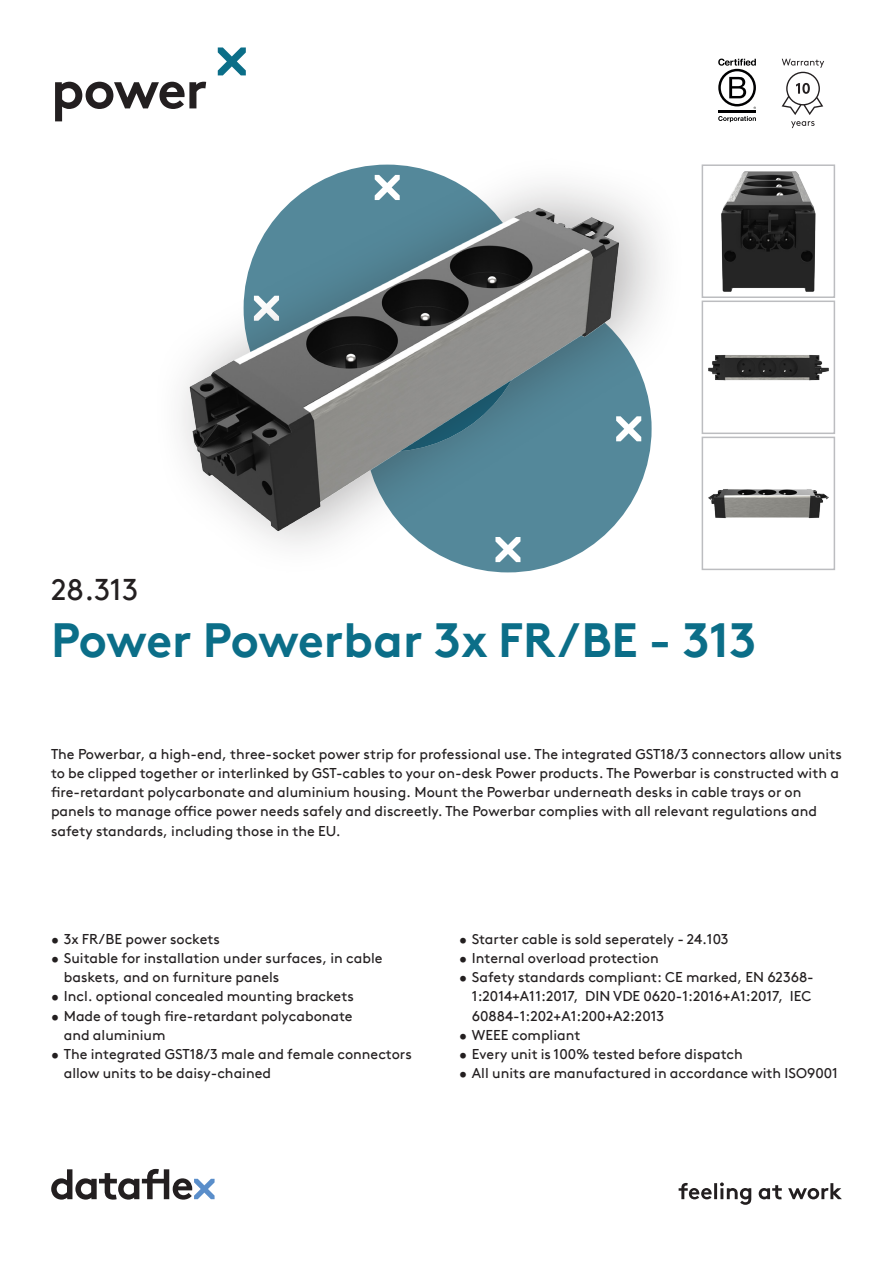
<style>
.page{position:relative;width:893px;height:1263px;background:#fff}
.page>*{position:absolute;margin:0;border:0;box-sizing:border-box;transform-origin:0 0}
.t1{font:700 54px "Brown Pro TT";letter-spacing:-.03em;color:#231f20}
.productnaam{font:700 48px "Brown Pro TT";color:#0b6e88}
.productnummer{font:30px "Brown Pro TT";color:#231f20}
.omschrijving{font:14.25px/19.2px "Brown Pro TT";color:#231f20}
</style>
<div class="page">
<svg style="left:51px;top:1169px;width:164px;height:30px"></svg>
<svg style="left:218px;top:47px;width:28px;height:28px"></svg>
<svg style="left:679px;top:1182px;width:163px;height:23px"></svg>
<hr style="left:718px;top:110px;width:38px;height:3px;background:#000001">
<svg style="left:718px;top:59px;width:38px;height:50px"></svg>
<svg style="left:718px;top:116px;width:38px;height:6px"></svg>
<svg style="left:782px;top:59px;width:42px;height:56px"></svg>
<svg style="left:791px;top:121px;width:24px;height:7px"></svg>
<img style="left:721px;top:171px;width:95px;height:121px">
<div style="left:702px;top:164px;width:133px;height:134px;border:2px solid #bcbdc0"></div>
<img style="left:708px;top:355px;width:121px;height:26px">
<div style="left:702px;top:301px;width:133px;height:133px;border:2px solid #bcbdc0"></div>
<img style="left:708px;top:489px;width:121px;height:30px">
<div style="left:702px;top:437px;width:133px;height:133px;border:2px solid #bcbdc0"></div>
<div style="left:150px;top:153px;width:538px;height:427px;background:#231f20;opacity:.35"></div>
<img style="left:168px;top:153px;width:473px;height:427px">
<h1 class="t1" style="left:51px;top:46px;width:158px">power</h1>
<p class="productnummer" style="left:51px;top:566px;width:89px">28.313</p>
<p class="productnaam" style="left:51px;top:601px;width:707px">Power Powerbar 3x FR/BE - 313</p>
<p class="omschrijving" style="left:51px;top:743px;width:792px">The Powerbar, a high-end, three-socket power strip for professional use. The integrated GST18/3 connectors allow units to be clipped together or interlinked by GST-cables to your on-desk Power products. The Powerbar is constructed with a fire-retardant polycarbonate and aluminium housing. Mount the Powerbar underneath desks in cable trays or on panels to manage office power needs safely and discreetly. The Powerbar complies with all relevant regulations and safety standards, including those in the EU.</p>
<p class="omschrijving" style="left:51px;top:928px;width:170px">• 3x FR/BE power sockets</p>
<p class="omschrijving" style="left:64px;top:947px;width:320px;text-indent:-13px">• Suitable for installation under surfaces, in cable baskets, and on furniture panels</p>
<p class="omschrijving" style="left:51px;top:986px;width:304px">• Incl. optional concealed mounting brackets</p>
<p class="omschrijving" style="left:64px;top:1005px;width:290px;text-indent:-13px">• Made of tough fire-retardant polycabonate and aluminium</p>
<p class="omschrijving" style="left:64px;top:1043px;width:350px;text-indent:-13px">• The integrated GST18/3 male and female connectors allow units to be daisy-chained</p>
<p class="omschrijving" style="left:459px;top:928px;width:271px">• Starter cable is sold seperately - 24.103</p>
<p class="omschrijving" style="left:459px;top:947px;width:201px">• Internal overload protection</p>
<p class="omschrijving" style="left:472px;top:966px;width:343px;text-indent:-13px">• Safety standards compliant: CE marked, EN 62368-<br>1:2014+A11:2017, DIN VDE 0620-1:2016+A1:2017, IEC<br>60884-1:202+A1:200+A2:2013</p>
<p class="omschrijving" style="left:459px;top:1024px;width:123px">• WEEE compliant</p>
<p class="omschrijving" style="left:459px;top:1043px;width:285px">• Every unit is 100% tested before dispatch</p>
<p class="omschrijving" style="left:459px;top:1062px;width:380px">• All units are manufactured in accordance with ISO9001</p>
</div>
